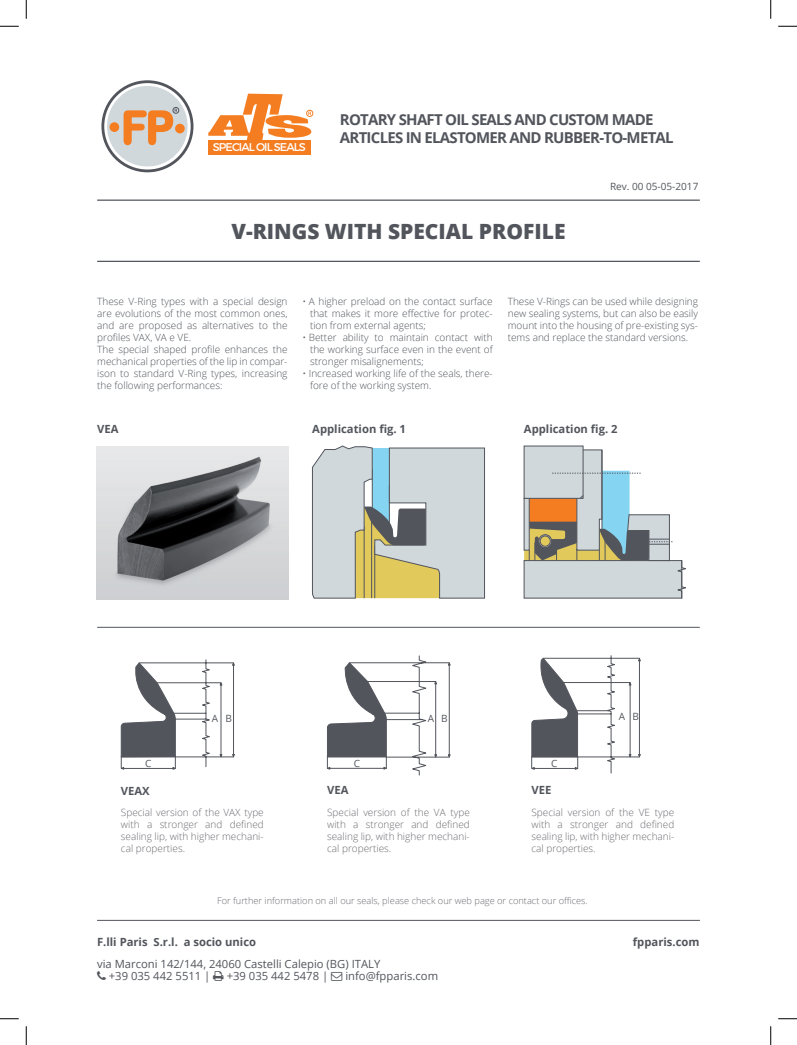
<style>
.page{position:relative;width:797px;height:1045px;background:#fff}
.page>*{position:absolute;margin:0;border:0;box-sizing:border-box;transform-origin:0 0}
.t1{font:800 21px "Open Sans";color:#52555c}
.t2{font:700 15px/18px "Open Sans";letter-spacing:-.05em;color:#52555c}
.t3{font:11.25px/11.2px "Open Sans";color:#52555c}
.t4{font:700 11.25px "Open Sans";color:#52555c}
.t5{font:11.25px "Montserrat";letter-spacing:-.08em;color:#fff}
.t6{font:300 10px/12px "Open Sans";color:#52555c;text-align:justify}
.t7{font:300 10px/12px "Open Sans";color:#6c6c72;text-align:justify}
.t8{font:10px "Open Sans";color:#52555c}
.t9{font:300 9.25px "Open Sans";color:#6c6c72}
</style>
<div class="page">
<hr style="left:97px;top:627px;width:602px;height:1px;background:#52555c">
<hr style="left:97px;top:261px;width:602px;height:1px;background:#52555c">
<hr style="left:97px;top:199px;width:602px;height:2px;background:#52555c">
<svg style="left:103px;top:82px;width:89px;height:89px"></svg>
<div style="left:101px;top:80px;width:92px;height:92px;border:3px solid #52555c;border-radius:50%"></div>
<div style="left:107px;top:86px;width:81px;height:80px;background:#d0d8dc;border-radius:50%"></div>
<div style="left:175px;top:124px;width:10px;height:9px;background:#f47d21;border-radius:50%"></div>
<div style="left:109px;top:122px;width:10px;height:10px;background:#f47d21;border-radius:50%"></div>
<svg style="left:123px;top:109px;width:54px;height:37px"></svg>
<div style="left:173px;top:107px;width:6px;height:7px;border:1px solid #52555c;border-radius:50%"></div>
<div style="left:208px;top:140px;width:102px;height:15px;background:#f47d21"></div>
<svg style="left:208px;top:94px;width:106px;height:49px"></svg>
<div style="left:306px;top:110px;width:7px;height:7px;border:1px solid #f47d21;border-radius:50%"></div>
<hr style="left:97px;top:920px;width:603px;height:1px;background:#52555c">
<div style="left:524px;top:446px;width:59px;height:52px;background:#d0d8dc"></div>
<svg style="left:312px;top:446px;width:173px;height:152px;background:#c4c9bf"></svg>
<img style="left:96px;top:447px;width:192px;height:152px">
<svg style="left:327px;top:655px;width:123px;height:120px"></svg>
<svg style="left:121px;top:659px;width:114px;height:110px"></svg>
<svg style="left:531px;top:655px;width:109px;height:118px"></svg>
<svg style="left:524px;top:449px;width:162px;height:149px"></svg>
<svg style="left:0;top:25px;width:19px;height:2px"></svg>
<svg style="left:778px;top:25px;width:19px;height:2px"></svg>
<svg style="left:0;top:1018px;width:19px;height:1px"></svg>
<svg style="left:778px;top:1018px;width:19px;height:1px"></svg>
<svg style="left:25px;top:0;width:2px;height:19px"></svg>
<svg style="left:25px;top:1026px;width:2px;height:19px"></svg>
<svg style="left:770px;top:0;width:1px;height:19px"></svg>
<svg style="left:770px;top:1026px;width:1px;height:19px"></svg>
<p class="t5" style="left:213px;top:141px;width:95px">SPECIAL OIL SEALS</p>
<h2 class="t2" style="left:340px;top:110px;width:335px">ROTARY SHAFT OIL SEALS AND CUSTOM MADE<br>ARTICLES IN ELASTOMER AND RUBBER-TO-METAL</h2>
<p class="t8" style="left:610px;top:179px;width:90px">Rev. 00 05-05-2017</p>
<h1 class="t1" style="left:231px;top:215px;width:335px">V-RINGS WITH SPECIAL PROFILE</h1>
<p class="t6" style="left:97px;top:295px;width:192px;text-align:left">These V-Ring types with a special design are evolutions of the most common ones, and are proposed as alternatives to the profiles VAX, VA e VE.<br>The special shaped profile enhances the mechanical properties of the lip in compar&shy;ison to standard V-Ring types, increasing the following performances:</p>
<p class="t6" style="left:310px;top:295px;width:184px;text-indent:-8px">• A higher preload on the contact surface that makes it more effective for protec&shy;tion from external agents;</p>
<p class="t6" style="left:310px;top:331px;width:184px;text-indent:-8px">• Better ability to maintain contact with the working surface even in the event of stronger misalignements;</p>
<p class="t6" style="left:310px;top:367px;width:184px;text-indent:-8px">• Increased working life of the seals, there&shy;fore of the working system.</p>
<p class="t6" style="left:508px;top:295px;width:192px">These V-Rings can be used while designing new sealing systems, but can also be easily mount into the housing of pre-existing sys&shy;tems and replace the standard versions.</p>
<p class="t4" style="left:97px;top:421px;width:23px">VEA</p>
<p class="t4" style="left:312px;top:421px;width:95px">Application fig. 1</p>
<p class="t4" style="left:524px;top:421px;width:95px">Application fig. 2</p>
<p class="t8" style="left:212px;top:711px;width:22px">A B</p>
<p class="t8" style="left:427px;top:711px;width:22px">A B</p>
<p class="t8" style="left:619px;top:709px;width:22px">A B</p>
<p class="t8" style="left:145px;top:756px;width:8px">C</p>
<p class="t8" style="left:354px;top:756px;width:8px">C</p>
<p class="t8" style="left:551px;top:756px;width:8px">C</p>
<p class="t4" style="left:121px;top:782px;width:30px">VEAX</p>
<p class="t7" style="left:121px;top:806px;width:144px">Special version of the VAX type with a stronger and defined sealing lip, with higher mechani&shy;cal properties.</p>
<p class="t4" style="left:327px;top:782px;width:23px">VEA</p>
<p class="t7" style="left:327px;top:806px;width:144px">Special version of the VA type with a stronger and defined sealing lip, with higher mechani&shy;cal properties.</p>
<p class="t4" style="left:531px;top:782px;width:21px">VEE</p>
<p class="t7" style="left:531px;top:806px;width:144px">Special version of the VE type with a stronger and defined sealing lip, with higher mechani&shy;cal properties.</p>
<p class="t9" style="left:217px;top:894px;width:372px">For further information on all our seals, please check our web page or contact our offices.</p>
<p class="t4" style="left:97px;top:934px;width:160px">F.lli Paris S.r.l. a socio unico</p>
<p class="t3" style="left:109px;top:958px;width:273px;text-indent:-12px">via Marconi 142/144, 24060 Castelli Calepio (BG) ITALY +39 035 442 5511 |</p>
<p class="t3" style="left:227px;top:969px;width:103px">+39 035 442 5478 |</p>
<p class="t3" style="left:345px;top:969px;width:94px">info@fpparis.com</p>
<p class="t4" style="left:633px;top:933px;width:68px">fpparis.com</p>
</div>
